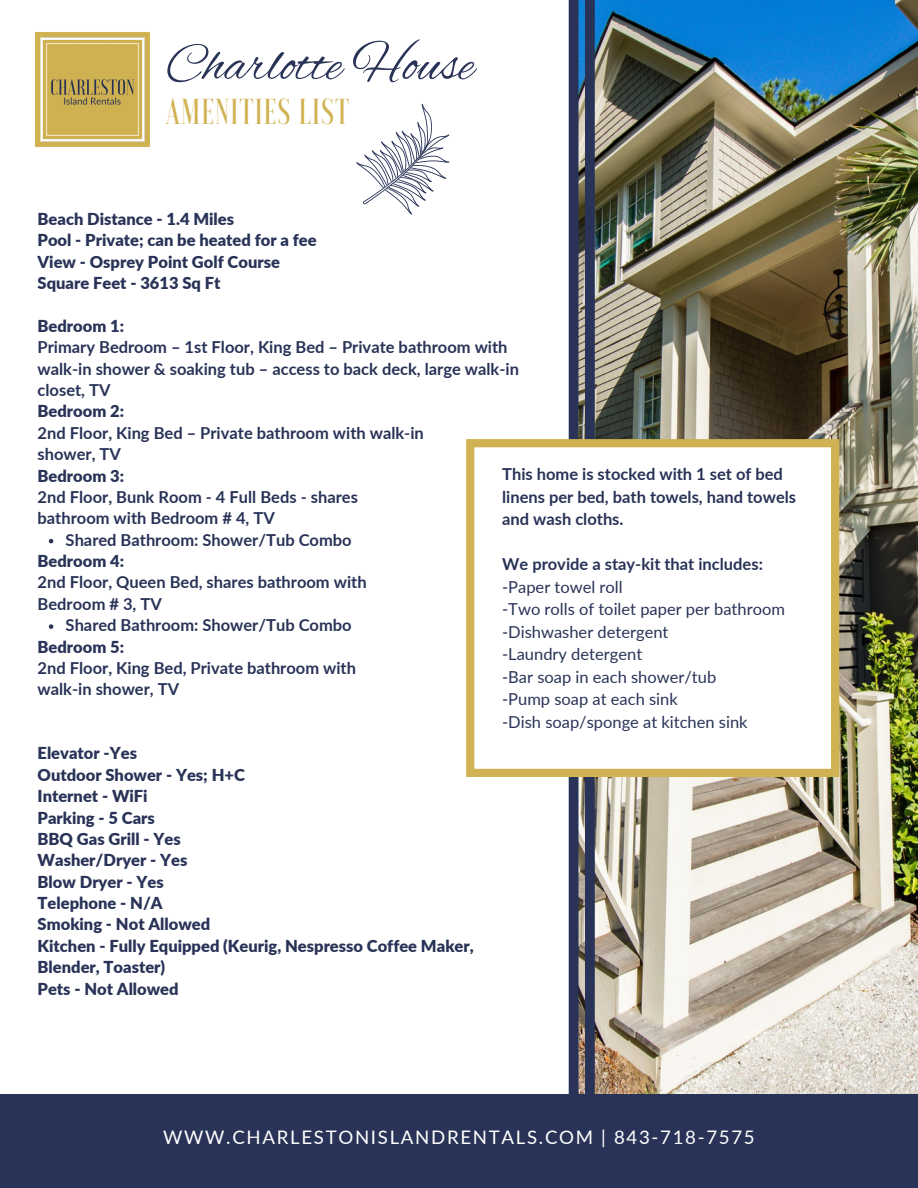
<style>
.page{position:relative;width:918px;height:1188px;background:#fff}
.page>*{position:absolute;margin:0;border:0;box-sizing:border-box;transform-origin:0 0}
.t1{font:53.55px "Alex Brush";color:#293357}
.t2{font:500 36px "Voga";letter-spacing:.03em;color:#d0b252}
.t3{font:18.75px "Lato";letter-spacing:.09em;color:#fff}
.t4{font:700 16.5px/21.3px "Lato";color:#293357}
.t5{font:900 16.5px/21.3px "Lato";color:#293357}
.t6{font:16.5px "Lato";color:#293357}
</style>
<div class="page">
<img style="left:579px;top:0;width:339px;height:1095px">
<svg style="left:49px;top:539px;width:4px;height:4px"></svg>
<svg style="left:49px;top:624px;width:4px;height:5px"></svg>
<div style="left:0;top:1095px;width:918px;height:93px;background:#293357"></div>
<img style="left:35px;top:32px;width:115px;height:115px">
<svg style="left:569px;top:0;width:10px;height:1095px"></svg>
<svg style="left:585px;top:0;width:10px;height:1095px"></svg>
<svg style="left:466px;top:439px;width:373px;height:338px"></svg>
<svg style="left:356px;top:104px;width:94px;height:111px"></svg>
<p class="t1" style="left:166px;top:35px;width:309px">Charlotte House</p>
<p class="t2" style="left:166px;top:94px;width:185px">AMENITIES LIST</p>
<p class="t5" style="left:38px;top:208px;width:198px">Beach Distance - 1.4 Miles</p>
<p class="t5" style="left:38px;top:229px;width:281px">Pool - Private; can be heated for a fee</p>
<p class="t5" style="left:38px;top:251px;width:244px">View - Osprey Point Golf Course</p>
<p class="t5" style="left:38px;top:272px;width:184px">Square Feet - 3613 Sq Ft</p>
<p class="t5" style="left:38px;top:315px;width:88px">Bedroom 1:</p>
<p class="t4" style="left:38px;top:336px;width:483px">Primary Bedroom – 1st Floor, King Bed – Private bathroom with walk-in shower &amp; soaking tub – access to back deck, large walk-in closet, TV</p>
<p class="t5" style="left:38px;top:400px;width:88px">Bedroom 2:</p>
<p class="t4" style="left:38px;top:422px;width:388px">2nd Floor, King Bed – Private bathroom with walk-in</p>
<p class="t4" style="left:38px;top:443px;width:85px">shower, TV</p>
<p class="t5" style="left:38px;top:464px;width:88px">Bedroom 3:</p>
<p class="t4" style="left:38px;top:486px;width:322px">2nd Floor, Bunk Room - 4 Full Beds - shares</p>
<p class="t4" style="left:38px;top:507px;width:239px">bathroom with Bedroom # 4, TV</p>
<p class="t5" style="left:38px;top:550px;width:88px">Bedroom 4:</p>
<p class="t4" style="left:38px;top:571px;width:331px">2nd Floor, Queen Bed, shares bathroom with</p>
<p class="t4" style="left:38px;top:593px;width:126px">Bedroom # 3, TV</p>
<p class="t5" style="left:38px;top:635px;width:88px">Bedroom 5:</p>
<p class="t4" style="left:38px;top:657px;width:320px">2nd Floor, King Bed, Private bathroom with</p>
<p class="t4" style="left:38px;top:678px;width:143px">walk-in shower, TV</p>
<p class="t4" style="left:502px;top:462px;width:295px;line-height:22.5px">This home is stocked with 1 set of bed linens per bed, bath towels, hand towels and wash cloths.</p>
<p class="t4" style="left:502px;top:553px;width:262px">We provide a stay-kit that includes:</p>
<p class="t6" style="left:502px;top:576px;width:122px">-Paper towel roll</p>
<p class="t6" style="left:502px;top:599px;width:284px">-Two rolls of toilet paper per bathroom</p>
<p class="t6" style="left:502px;top:621px;width:168px">-Dishwasher detergent</p>
<p class="t6" style="left:502px;top:644px;width:142px">-Laundry detergent</p>
<p class="t6" style="left:502px;top:666px;width:216px">-Bar soap in each shower/tub</p>
<p class="t6" style="left:502px;top:689px;width:177px">-Pump soap at each sink</p>
<p class="t6" style="left:502px;top:711px;width:247px">-Dish soap/sponge at kitchen sink</p>
<p class="t4" style="left:66px;top:529px;width:288px">Shared Bathroom: Shower/Tub Combo</p>
<p class="t4" style="left:66px;top:614px;width:288px">Shared Bathroom: Shower/Tub Combo</p>
<p class="t5" style="left:38px;top:742px;width:101px">Elevator -Yes</p>
<p class="t5" style="left:38px;top:764px;width:209px">Outdoor Shower - Yes; H+C</p>
<p class="t5" style="left:38px;top:785px;width:112px">Internet - WiFi</p>
<p class="t5" style="left:38px;top:806px;width:119px">Parking - 5 Cars</p>
<p class="t5" style="left:38px;top:828px;width:145px">BBQ Gas Grill - Yes</p>
<p class="t5" style="left:38px;top:849px;width:151px">Washer/Dryer - Yes</p>
<p class="t5" style="left:38px;top:871px;width:128px">Blow Dryer - Yes</p>
<p class="t5" style="left:38px;top:892px;width:127px">Telephone - N/A</p>
<p class="t5" style="left:38px;top:913px;width:174px">Smoking - Not Allowed</p>
<p class="t5" style="left:38px;top:935px;width:438px">Kitchen - Fully Equipped (Keurig, Nespresso Coffee Maker,<br>Blender, Toaster)</p>
<p class="t5" style="left:38px;top:977px;width:143px">Pets - Not Allowed</p>
<p class="t3" style="left:163px;top:1126px;width:593px">WWW.CHARLESTONISLANDRENTALS.COM | 843-718-7575</p>
</div>
